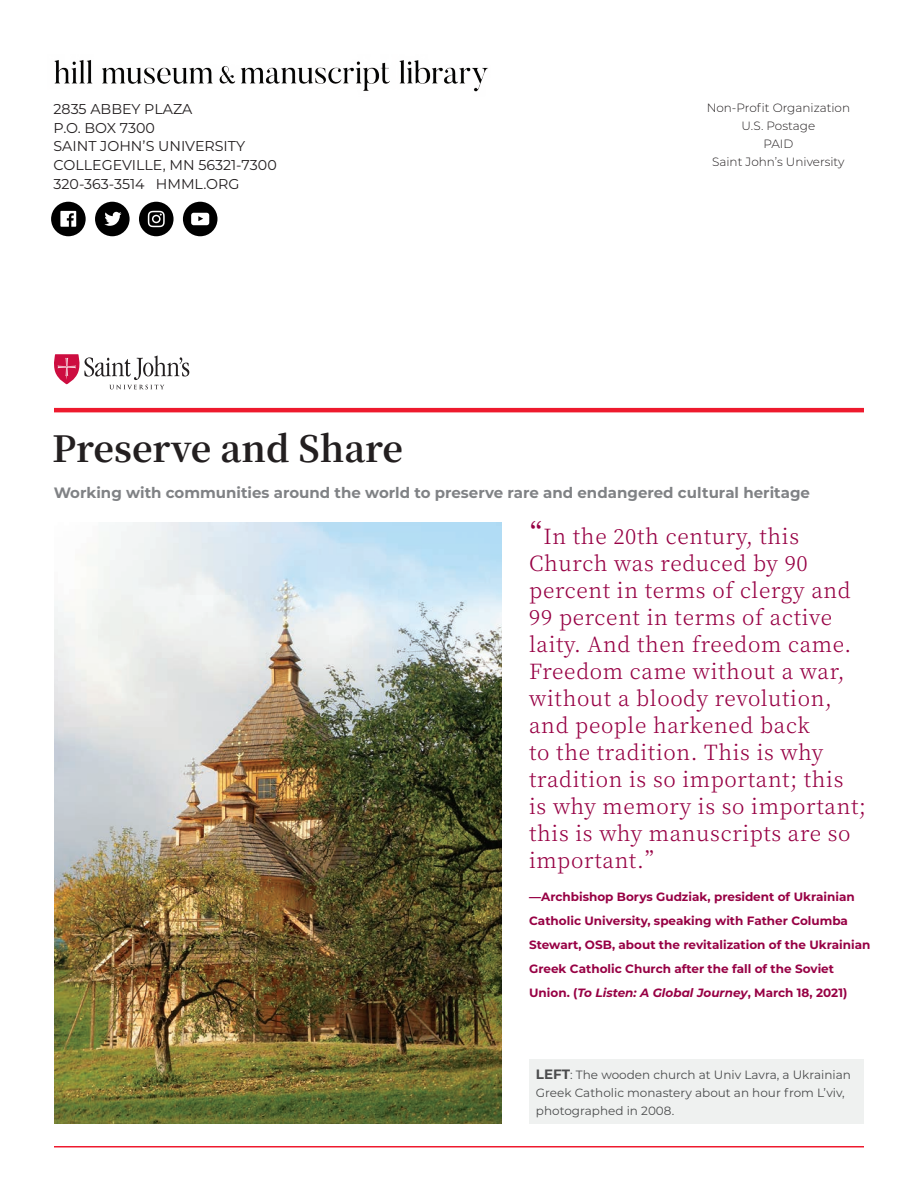
<style>
.page{position:relative;width:918px;height:1188px;background:#fff}
.page>*{position:absolute;margin:0;border:0;box-sizing:border-box;transform-origin:0 0}
.Feature_Head{font:700 36px "Noto Serif TC";color:#231f20}
.t1{font:300 21px/27px "Noto Serif TC";letter-spacing:.03em;color:#970044}
.t2{font:700 15px "Montserrat";color:#808285}
.t3{font:14.25px "Montserrat";color:#231f20}
.t4{font:700 12px/24px "Montserrat";color:#970044}
.t5{font:12px/18px "Montserrat";color:#4b4c4d}
.t6{font:300 12px "Montserrat";color:#231f20}
.s1{font-weight:500;font-size:27px}
.s2{font-style:italic}
.s3{font-weight:700;font-size:13.5px}
</style>
<div class="page">
<img style="left:54px;top:522px;width:447px;height:602px">
<img style="left:54px;top:60px;width:435px;height:32px">
<svg style="left:54px;top:354px;width:135px;height:35px"></svg>
<hr style="left:54px;top:408px;width:810px;height:4px;background:#ee1a2e">
<hr style="left:54px;top:1146px;width:810px;height:2px;background:#ee1a2e">
<div style="left:183px;top:202px;width:34px;height:34px;background:#000;border-radius:50%"></div>
<svg style="left:191px;top:213px;width:18px;height:12px"></svg>
<div style="left:139px;top:202px;width:35px;height:34px;background:#000;border-radius:50%"></div>
<svg style="left:148px;top:211px;width:17px;height:16px"></svg>
<div style="left:95px;top:202px;width:35px;height:34px;background:#000;border-radius:50%"></div>
<div style="left:51px;top:202px;width:35px;height:34px;background:#000;border-radius:50%"></div>
<svg style="left:104px;top:212px;width:18px;height:14px"></svg>
<svg style="left:60px;top:211px;width:16px;height:16px"></svg>
<div style="left:529px;top:1059px;width:335px;height:65px;background:#eff1f0"></div>
<p class="t3" style="left:54px;top:99px;width:140px">2835 ABBEY PLAZA</p>
<p class="t3" style="left:54px;top:118px;width:103px">P.O. BOX 7300</p>
<p class="t3" style="left:54px;top:137px;width:193px">SAINT JOHN’S UNIVERSITY</p>
<p class="t3" style="left:54px;top:155px;width:225px">COLLEGEVILLE, MN 56321-7300</p>
<p class="t3" style="left:54px;top:174px;width:187px">320-363-3514 HMML.ORG</p>
<p class="Feature_Head" style="left:52px;top:428px;width:352px">Preserve and Share</p>
<p class="t6" style="left:707px;top:99px;width:145px">Non-Profit Organization</p>
<p class="t6" style="left:742px;top:117px;width:75px">U.S. Postage</p>
<p class="t6" style="left:763px;top:135px;width:31px">PAID</p>
<p class="t6" style="left:712px;top:153px;width:134px">Saint John’s University</p>
<p class="t2" style="left:54px;top:481px;width:758px">Working with communities around the world to preserve rare and endangered cultural heritage</p>
<p class="t1" style="left:529px;top:523px;width:338px;text-indent:-13px"><span class="s1">“</span>In the 20th century, this<br>Church was reduced by 90 percent in terms of clergy and<br>99 percent in terms of active laity. And then freedom came.<br>Freedom came without a war, without a bloody revolution, and people harkened back<br>to the tradition. This is why tradition is so important; this is why memory is so important; this is why manuscripts are so important.”</p>
<p class="t4" style="left:529px;top:884px;width:343px">—Archbishop Borys Gudziak, president of Ukrainian Catholic University, speaking with Father Columba Stewart, OSB, about the revitalization of the Ukrainian Greek Catholic Church after the fall of the Soviet Union. (<span class="s2">To Listen: A Global Journey</span>, March 18, 2021)</p>
<p class="t5" style="left:536px;top:1065px;width:316px"><span class="s3">LEFT</span>: The wooden church at Univ Lavra, a Ukrainian<br>Greek Catholic monastery about an hour from L’viv, photographed in 2008.</p>
</div>
